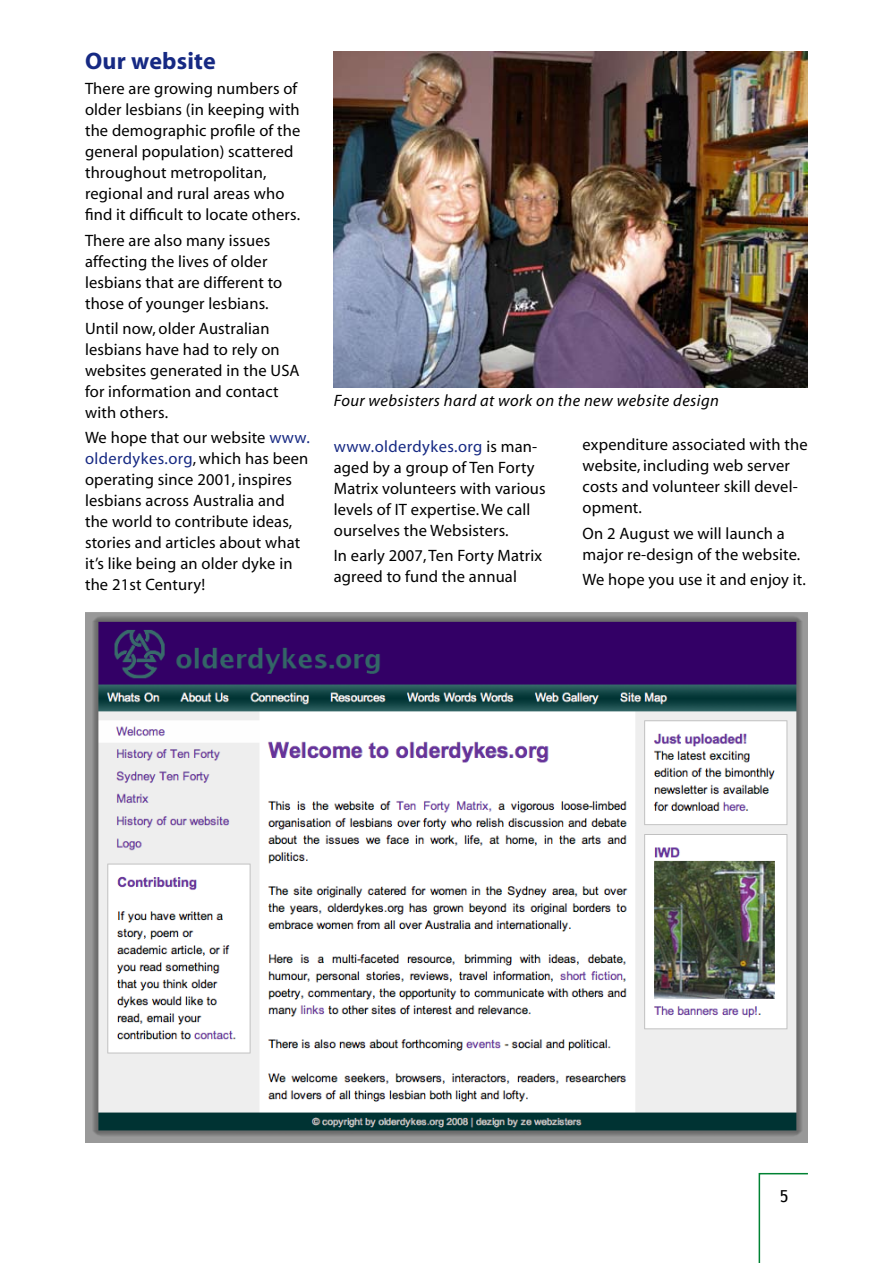
<style>
.page{position:relative;width:893px;height:1263px;background:#fff}
.page>*{position:absolute;margin:0;border:0;box-sizing:border-box;transform-origin:0 0}
.t1{font:700 24px "Myriad";letter-spacing:.01em;color:#162983}
.t2{font:16.5px/21px "Myriad";letter-spacing:.01em;color:#000}
.t3{font:italic 16.5px "Myriad";letter-spacing:.025em;color:#000}
.s1{color:#162983}
</style>
<div class="page">
<img style="left:334px;top:51px;width:474px;height:336px">
<img style="left:85px;top:612px;width:723px;height:531px">
<svg style="left:758px;top:1172px;width:50px;height:91px"></svg>
<h1 class="t1" style="left:85px;top:49px;width:132px">Our website</h1>
<p class="t2" style="left:85px;top:79px;width:217px">There are growing numbers of older lesbians (in keeping with the demographic profile of the general population) scattered throughout metropolitan, regional and rural areas who find it difficult to locate others.</p>
<p class="t2" style="left:85px;top:230px;width:199px">There are also many issues affecting the lives of older lesbians that are different to those of younger lesbians.</p>
<p class="t2" style="left:85px;top:318px;width:216px">Until now, older Australian lesbians have had to rely on websites generated in the USA for information and contact with others.</p>
<p class="t2" style="left:85px;top:428px;width:226px">We hope that our website <span class="s1">www. olderdykes.org</span>, which has been operating since 2001, inspires lesbians across Australia and the world to contribute ideas, stories and articles about what it’s like being an older dyke in the 21st Century!</p>
<p class="t2" style="left:334px;top:436px;width:213px"><span class="s1">www.olderdykes.org</span> is man&shy;aged by a group of Ten Forty<br>Matrix volunteers with various levels of IT expertise. We call ourselves the Websisters.</p>
<p class="t3" style="left:334px;top:392px;width:387px">Four websisters hard at work on the new website design</p>
<p class="t2" style="left:583px;top:435px;width:227px">expenditure associated with the website, including web server costs and volunteer skill devel&shy;opment.</p>
<p class="t2" style="left:583px;top:523px;width:219px">On 2 August we will launch a major re-design of the website.</p>
<p class="t2" style="left:583px;top:570px;width:225px">We hope you use it and enjoy it.</p>
<p class="t2" style="left:334px;top:546px;width:210px">In early 2007, Ten Forty Matrix agreed to fund the annual</p>
</div>
